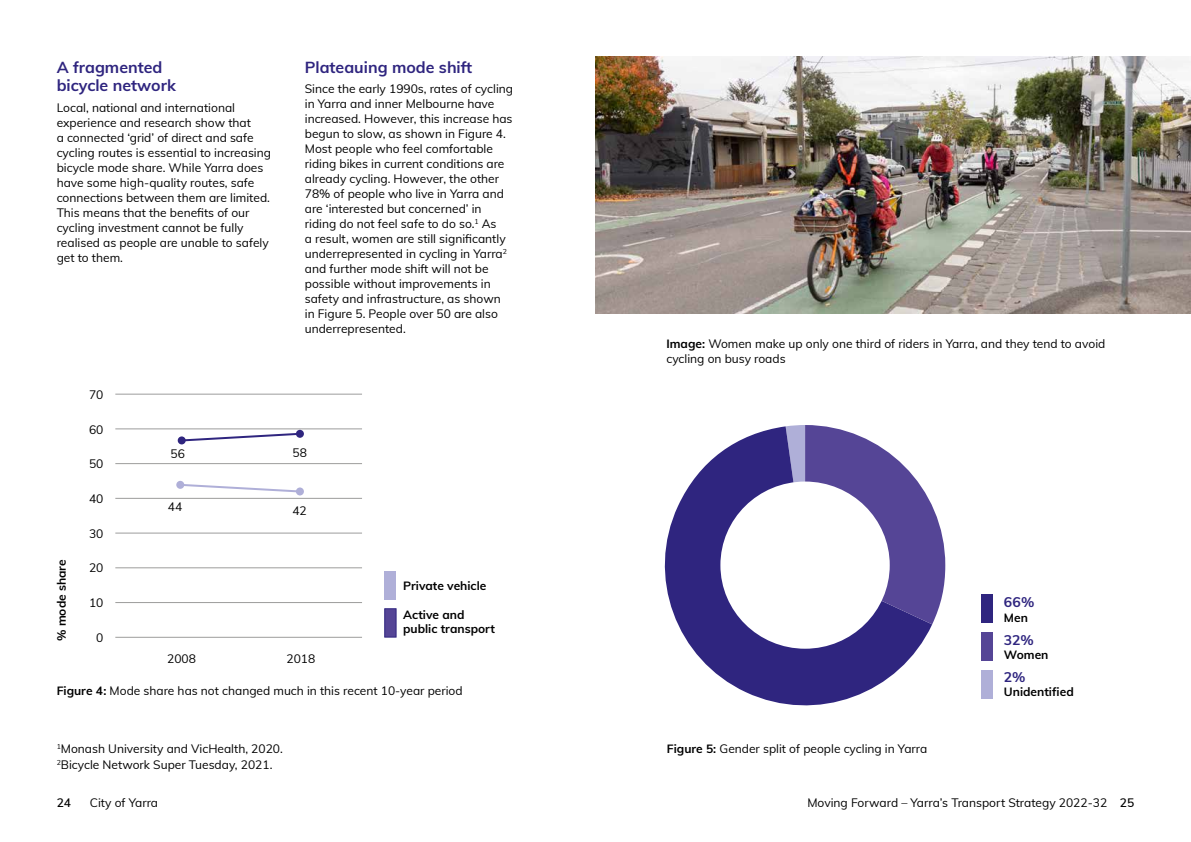
<style>
.page{position:relative;width:1191px;height:842px;background:#fff}
.page>*{position:absolute;margin:0;border:0;box-sizing:border-box;transform-origin:0 0}
.t1{font:700 16px/18.4px "Muli";color:#2f257f}
.t2{font:700 14px "Muli";color:#2f257f}
.t3{font:12px/15px "Muli";color:#000}
.t4{font:700 12px/14.4px "Muli";color:#000}
.t5{font:600 12px "Muli";color:#000}
.s1{font-weight:700}
.s2{font-weight:600}
</style>
<div class="page">
<hr style="left:115px;top:637px;width:247px;height:1px;background:#9d9d9c">
<hr style="left:115px;top:602px;width:247px;height:1px;background:#9d9d9c">
<hr style="left:115px;top:568px;width:247px;height:1px;background:#9d9d9c">
<hr style="left:115px;top:533px;width:247px;height:1px;background:#9d9d9c">
<hr style="left:115px;top:498px;width:247px;height:1px;background:#9d9d9c">
<hr style="left:115px;top:463px;width:247px;height:1px;background:#9d9d9c">
<hr style="left:115px;top:429px;width:247px;height:1px;background:#9d9d9c">
<hr style="left:115px;top:394px;width:247px;height:1px;background:#9d9d9c">
<svg style="left:185px;top:433px;width:113px;height:10px"></svg>
<div style="left:178px;top:436px;width:8px;height:8px;background:#2f257f;border-radius:50%"></div>
<div style="left:296px;top:430px;width:8px;height:8px;background:#2f257f;border-radius:50%"></div>
<svg style="left:182px;top:484px;width:115px;height:10px"></svg>
<div style="left:176px;top:481px;width:8px;height:8px;background:#afafd8;border-radius:50%"></div>
<div style="left:296px;top:487px;width:8px;height:8px;background:#afafd8;border-radius:50%"></div>
<div style="left:385px;top:571px;width:11px;height:28px;background:#afafd8"></div>
<div style="left:384px;top:608px;width:12px;height:30px;background:#554596;border:1px solid #2f257f"></div>
<img style="left:595px;top:57px;width:596px;height:256px">
<svg style="left:664px;top:426px;width:268px;height:280px;fill:#2f257f"></svg>
<svg style="left:785px;top:425px;width:160px;height:199px"></svg>
<div style="left:720px;top:481px;width:169px;height:168px;background:#fff;border-radius:50%"></div>
<div style="left:981px;top:595px;width:11px;height:28px;background:#2f257f"></div>
<div style="left:981px;top:632px;width:11px;height:29px;background:#554596"></div>
<div style="left:981px;top:670px;width:11px;height:28px;background:#afafd8"></div>
<h2 class="t1" style="left:57px;top:57px;width:121px">A fragmented bicycle network</h2>
<p class="t3" style="left:57px;top:99px;width:216px">Local, national and international experience and research show that<br>a connected ‘grid’ of direct and safe cycling routes is essential to increasing bicycle mode share. While Yarra does have some high-quality routes, safe connections between them are limited.<br>This means that the benefits of our cycling investment cannot be fully realised as people are unable to safely get to them.</p>
<h2 class="t1" style="left:305px;top:57px;width:169px">Plateauing mode shift</h2>
<p class="t3" style="left:305px;top:81px;width:210px">Since the early 1990s, rates of cycling in Yarra and inner Melbourne have increased. However, this increase has begun to slow, as shown in Figure 4.<br>Most people who feel comfortable riding bikes in current conditions are already cycling. However, the other 78% of people who live in Yarra and are ‘interested but concerned’ in riding do not feel safe to do so.<sup>1</sup> As<br>a result, women are still significantly underrepresented in cycling in Yarra<sup>2 </sup>and further mode shift will not be possible without improvements in safety and infrastructure, as shown in Figure 5. People over 50 are also underrepresented.</p>
<p class="t4" style="left:54px;top:641px;width:83px;rotate:-90deg">% mode share</p>
<p class="t3" style="left:89px;top:386px;width:16px">70</p>
<p class="t3" style="left:89px;top:421px;width:16px">60</p>
<p class="t3" style="left:89px;top:456px;width:16px">50</p>
<p class="t3" style="left:89px;top:490px;width:16px">40</p>
<p class="t3" style="left:89px;top:525px;width:16px">30</p>
<p class="t3" style="left:89px;top:560px;width:16px">20</p>
<p class="t3" style="left:89px;top:594px;width:16px">10</p>
<p class="t3" style="left:96px;top:629px;width:9px">0</p>
<p class="t3" style="left:171px;top:445px;width:16px">56</p>
<p class="t3" style="left:292px;top:445px;width:16px">58</p>
<p class="t3" style="left:168px;top:498px;width:16px">44</p>
<p class="t3" style="left:292px;top:502px;width:16px">42</p>
<p class="t3" style="left:167px;top:650px;width:30px">2008</p>
<p class="t3" style="left:286px;top:650px;width:30px">2018</p>
<p class="t4" style="left:403px;top:578px;width:85px">Private vehicle</p>
<p class="t4" style="left:403px;top:607px;width:93px">Active and public transport</p>
<p class="t3" style="left:57px;top:683px;width:407px"><span class="s1">Figure 4:</span> Mode share has not changed much in this recent 10-year period</p>
<p class="t3" style="left:57px;top:740px;width:228px"><sup>1</sup>Monash University and VicHealth, 2020.</p>
<p class="t3" style="left:57px;top:756px;width:217px"><sup>2</sup>Bicycle Network Super Tuesday, 2021.</p>
<p class="t3" style="left:666px;top:336px;width:440px"><span class="s1">Image:</span> Women make up only one third of riders in Yarra, and they tend to avoid cycling on busy roads</p>
<p class="t3" style="left:667px;top:741px;width:262px"><span class="s1">Figure 5:</span> Gender split of people cycling in Yarra</p>
<p class="t2" style="left:1004px;top:592px;width:32px">66%</p>
<p class="t4" style="left:1004px;top:610px;width:26px">Men</p>
<p class="t2" style="left:1004px;top:629px;width:31px">32%</p>
<p class="t4" style="left:1004px;top:647px;width:46px">Women</p>
<p class="t2" style="left:1004px;top:667px;width:23px">2%</p>
<p class="t4" style="left:1004px;top:684px;width:71px">Unidentified</p>
<p class="t5" style="left:57px;top:793px;width:16px">24</p>
<p class="t3" style="left:90px;top:794px;width:70px">City of Yarra</p>
<p class="t3" style="left:807px;top:794px;width:328px">Moving Forward – Yarra’s Transport Strategy 2022-32 <span class="s2">25</span></p>
</div>
